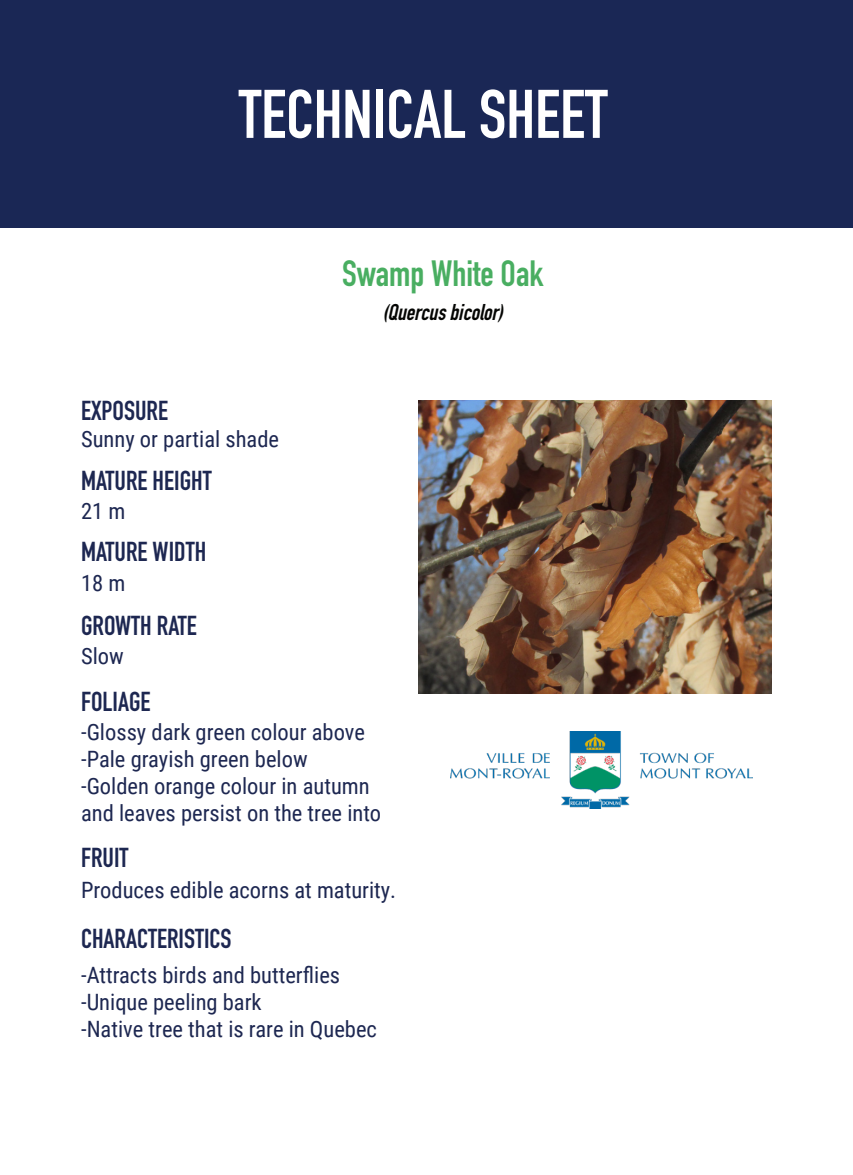
<style>
.page{position:relative;width:853px;height:1175px;background:#fff}
.page>*{position:absolute;margin:0;border:0;box-sizing:border-box;transform-origin:0 0}
.t1{font:700 67.5px "DIN Condensed";color:#fff}
.t2{font:700 36px "DIN Condensed";color:#49ae61}
.t3{font:700 27px "DIN Condensed";color:#1d2751}
.t4{font:22.5px/27px "Roboto Condensed";color:#1d2751}
.t5{font:italic 700 22.5px "DIN Condensed";color:#040503}
</style>
<div class="page">
<div style="left:0;top:0;width:852px;height:228px;background:#1a2755"></div>
<img style="left:418px;top:400px;width:353px;height:293px">
<img style="left:450px;top:731px;width:302px;height:77px">
<p class="t1" style="left:239px;top:69px;width:370px">TECHNICAL SHEET</p>
<p class="t3" style="left:81px;top:392px;width:88px">EXPOSURE</p>
<p class="t4" style="left:81px;top:424px;width:199px">Sunny or partial shade</p>
<p class="t3" style="left:81px;top:463px;width:132px">MATURE HEIGHT</p>
<p class="t4" style="left:81px;top:497px;width:46px">21 m</p>
<p class="t3" style="left:81px;top:533px;width:126px">MATURE WIDTH</p>
<p class="t4" style="left:81px;top:568px;width:46px">18 m</p>
<p class="t3" style="left:81px;top:607px;width:117px">GROWTH RATE</p>
<p class="t4" style="left:81px;top:641px;width:44px">Slow</p>
<p class="t3" style="left:81px;top:683px;width:71px">FOLIAGE</p>
<p class="t2" style="left:342px;top:249px;width:203px">Swamp White Oak</p>
<p class="t5" style="left:382px;top:296px;width:128px">(Quercusbicolor)</p>
<p class="t4" style="left:81px;top:717px;width:285px">-Glossy dark green colour above</p>
<p class="t4" style="left:81px;top:744px;width:228px">-Pale grayish green below</p>
<p class="t4" style="left:81px;top:771px;width:301px">-Golden orange colour in autumn and leaves persist on the tree into</p>
<p class="t3" style="left:81px;top:839px;width:49px">FRUIT</p>
<p class="t4" style="left:81px;top:876px;width:316px">Produces edible acorns at maturity.</p>
<p class="t3" style="left:81px;top:920px;width:152px">CHARACTERISTICS</p>
<p class="t4" style="left:81px;top:960px;width:260px">-Attracts birds and butterflies</p>
<p class="t4" style="left:81px;top:987px;width:182px">-Unique peeling bark</p>
<p class="t4" style="left:81px;top:1014px;width:297px">-Native tree that is rare in Quebec</p>
</div>
